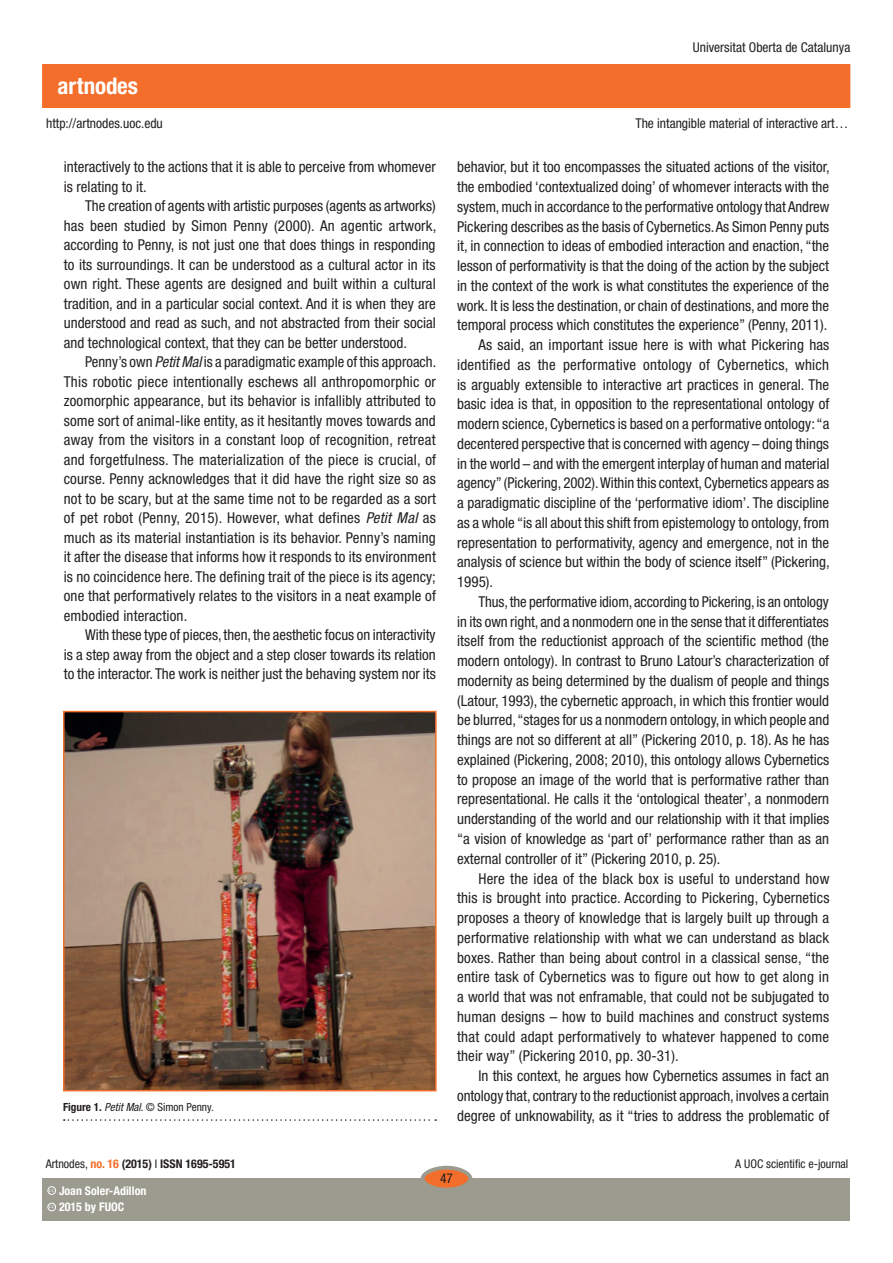
<style>
.page{position:relative;width:893px;height:1263px;background:#fff}
.page>*{position:absolute;margin:0;border:0;box-sizing:border-box;transform-origin:0 0}
.t1{font:700 condensed 22.95px "Helvetica Neue LT Std";color:#fff}
.t2{font:condensed 15px/19.5px "Helvetica Neue LT Std";color:#231f20;text-align:justify}
.t3{font:condensed 13.5px "Helvetica Neue LT Std";color:#231f20}
.t4{font:700 condensed 12px "Helvetica Neue LT Std";color:#231f20}
.t5{font:700 condensed 12px "Helvetica Neue LT Std";color:#fff}
.t6{font:condensed 12px "Helvetica Neue LT Std";color:#231f20}
.t7{font:condensed 11.25px "Helvetica Neue LT Std";color:#231f20}
.t8{font:600 3.9px "Adobe Caslon Pro";color:#fff}
.s1{font-style:italic}
.s2{font-weight:700}
.s3{font-weight:400}
.s4{color:#f36e2a}
</style>
<div class="page">
<div style="left:43px;top:65px;width:807px;height:42px;background:#f36e2a"></div>
<div style="left:43px;top:1178px;width:807px;height:42px;background:#9b9b90"></div>
<div style="left:422px;top:1168px;width:48px;height:21px;background:#f36e2a;border-radius:50%"></div>
<div style="left:421px;top:1166px;width:51px;height:25px;border:4px solid #9b9b90;border-radius:50%"></div>
<div style="left:48px;top:1186px;width:8px;height:8px;border:1px solid #fff;border-radius:50%"></div>
<div style="left:48px;top:1203px;width:8px;height:8px;border:1px solid #fff;border-radius:50%"></div>
<img style="left:66px;top:714px;width:368px;height:374px">
<div style="left:63px;top:711px;width:374px;height:380px;border:2px solid #f36e2a"></div>
<svg style="left:64px;top:1119px;width:372px;height:2px"></svg>
<h1 class="t1" style="left:58px;top:72px;width:82px">artnodes</h1>
<p class="t3" style="left:693px;top:40px;width:159px">Universitat Oberta de Catalunya</p>
<p class="t3" style="left:46px;top:115px;width:118px">http://artnodes.uoc.edu</p>
<p class="t3" style="left:635px;top:115px;width:214px">The intangible material of interactive art…</p>
<p class="t2" style="left:64px;top:157px;width:373px">interactively to the actions that it is able to perceive from whomever is relating to it.</p>
<p class="t2" style="left:64px;top:196px;width:374px;text-indent:21px">The creation of agents with artistic purposes (agents as artworks) has been studied by Simon Penny (2000). An agentic artwork, according to Penny, is not just one that does things in responding to its surroundings. It can be understood as a cultural actor in its own right. These agents are designed and built within a cultural tradition, and in a particular social context. And it is when they are understood and read as such, and not abstracted from their social and technological context, that they can be better understood.</p>
<p class="t2" style="left:64px;top:352px;width:374px;text-indent:21px">Penny’s own <span class="s1">Petit Mal</span> is a paradigmatic example of this approach.<br>This robotic piece intentionally eschews all anthropomorphic or zoomorphic appearance, but its behavior is infallibly attributed to some sort of animal-like entity, as it hesitantly moves towards and away from the visitors in a constant loop of recognition, retreat and forgetfulness. The materialization of the piece is crucial, of course. Penny acknowledges that it did have the right size so as not to be scary, but at the same time not to be regarded as a sort of pet robot (Penny, 2015). However, what defines <span class="s1">Petit Mal</span> as much as its material instantiation is its behavior. Penny’s naming it after the disease that informs how it responds to its environment is no coincidence here. The defining trait of the piece is its agency; one that performatively relates to the visitors in a neat example of embodied interaction.</p>
<p class="t2" style="left:64px;top:625px;width:374px;text-indent:21px">With these type of pieces, then, the aesthetic focus on interactivity is a step away from the object and a step closer towards its relation to the interactor. The work is neither just the behaving system nor its</p>
<p class="t7" style="left:63px;top:1100px;width:152px"><span class="s2">Figure 1.</span> <span class="s1">Petit Mal</span>. © Simon Penny.</p>
<p class="t2" style="left:457px;top:157px;width:374px">behavior, but it too encompasses the situated actions of the visitor,</p>
<p class="t2" style="left:457px;top:177px;width:374px">the embodied ‘contextualized doing’ of whomever interacts with the</p>
<p class="t2" style="left:457px;top:197px;width:374px">system, much in accordance to the performative ontology that Andrew</p>
<p class="t2" style="left:457px;top:216px;width:374px">Pickering describes as the basis of Cybernetics. As Simon Penny puts</p>
<p class="t2" style="left:457px;top:236px;width:374px">it, in connection to ideas of embodied interaction and enaction, “the</p>
<p class="t2" style="left:457px;top:256px;width:374px">lesson of performativity is that the doing of the action by the subject</p>
<p class="t2" style="left:457px;top:276px;width:374px">in the context of the work is what constitutes the experience of the</p>
<p class="t2" style="left:457px;top:295px;width:374px">work. It is less the destination, or chain of destinations, and more the</p>
<p class="t2" style="left:457px;top:315px;width:372px">temporal process which constitutes the experience” (Penny, 2011).</p>
<p class="t2" style="left:478px;top:335px;width:352px">As said, an important issue here is with what Pickering has</p>
<p class="t2" style="left:457px;top:355px;width:374px">identified as the performative ontology of Cybernetics, which</p>
<p class="t2" style="left:457px;top:374px;width:374px">is arguably extensible to interactive art practices in general. The</p>
<p class="t2" style="left:457px;top:394px;width:374px">basic idea is that, in opposition to the representational ontology of</p>
<p class="t2" style="left:457px;top:414px;width:374px">modern science, Cybernetics is based on a performative ontology: “a</p>
<p class="t2" style="left:457px;top:434px;width:373px">decentered perspective that is concerned with agency – doing things</p>
<p class="t2" style="left:457px;top:453px;width:374px">in the world – and with the emergent interplay of human and material</p>
<p class="t2" style="left:457px;top:473px;width:374px">agency” (Pickering, 2002). Within this context, Cybernetics appears as</p>
<p class="t2" style="left:457px;top:493px;width:374px">a paradigmatic discipline of the ‘performative idiom’. The discipline</p>
<p class="t2" style="left:457px;top:513px;width:374px">as a whole “is all about this shift from epistemology to ontology, from</p>
<p class="t2" style="left:457px;top:532px;width:374px">representation to performativity, agency and emergence, not in the</p>
<p class="t2" style="left:457px;top:552px;width:374px">analysis of science but within the body of science itself” (Pickering,</p>
<p class="t2" style="left:457px;top:572px;width:38px">1995).</p>
<p class="t2" style="left:478px;top:592px;width:352px">Thus, the performative idiom, according to Pickering, is an ontology</p>
<p class="t2" style="left:457px;top:611px;width:373px">in its own right, and a nonmodern one in the sense that it differentiates</p>
<p class="t2" style="left:457px;top:631px;width:373px">itself from the reductionist approach of the scientific method (the</p>
<p class="t2" style="left:457px;top:651px;width:374px">modern ontology). In contrast to Bruno Latour’s characterization of</p>
<p class="t2" style="left:457px;top:671px;width:374px">modernity as being determined by the dualism of people and things</p>
<p class="t2" style="left:457px;top:690px;width:374px">(Latour, 1993), the cybernetic approach, in which this frontier would</p>
<p class="t2" style="left:457px;top:710px;width:374px">be blurred, “stages for us a nonmodern ontology, in which people and</p>
<p class="t2" style="left:457px;top:730px;width:374px">things are not so different at all” (Pickering 2010, p. 18). As he has</p>
<p class="t2" style="left:457px;top:750px;width:374px">explained (Pickering, 2008; 2010), this ontology allows Cybernetics</p>
<p class="t2" style="left:457px;top:769px;width:373px">to propose an image of the world that is performative rather than</p>
<p class="t2" style="left:457px;top:789px;width:373px">representational. He calls it the ‘ontological theater’, a nonmodern</p>
<p class="t2" style="left:457px;top:809px;width:374px">understanding of the world and our relationship with it that implies</p>
<p class="t2" style="left:457px;top:829px;width:373px">“a vision of knowledge as ‘part of’ performance rather than as an</p>
<p class="t2" style="left:457px;top:848px;width:265px">external controller of it” (Pickering 2010, p. 25).</p>
<p class="t2" style="left:478px;top:868px;width:352px">Here the idea of the black box is useful to understand how</p>
<p class="t2" style="left:457px;top:888px;width:374px">this is brought into practice. According to Pickering, Cybernetics</p>
<p class="t2" style="left:457px;top:908px;width:374px">proposes a theory of knowledge that is largely built up through a</p>
<p class="t2" style="left:457px;top:928px;width:374px">performative relationship with what we can understand as black</p>
<p class="t2" style="left:457px;top:947px;width:374px">boxes. Rather than being about control in a classical sense, “the</p>
<p class="t2" style="left:457px;top:967px;width:373px">entire task of Cybernetics was to figure out how to get along in</p>
<p class="t2" style="left:457px;top:987px;width:374px">a world that was not enframable, that could not be subjugated to</p>
<p class="t2" style="left:457px;top:1007px;width:374px">human designs – how to build machines and construct systems</p>
<p class="t2" style="left:457px;top:1026px;width:374px">that could adapt performatively to whatever happened to come</p>
<p class="t2" style="left:457px;top:1046px;width:223px">their way” (Pickering 2010, pp. 30-31).</p>
<p class="t2" style="left:478px;top:1066px;width:352px">In this context, he argues how Cybernetics assumes in fact an</p>
<p class="t2" style="left:457px;top:1085px;width:373px">ontology that, contrary to the reductionist approach, involves a certain</p>
<p class="t2" style="left:457px;top:1105px;width:374px">degree of unknowability, as it “tries to address the problematic of</p>
<p class="t4" style="left:46px;top:1157px;width:192px"><span class="s3">Artnodes,</span> <span class="s4">no. 16</span> (2015) <span class="s3">I</span> ISSN 1695-5951</p>
<p class="t6" style="left:735px;top:1157px;width:115px">A UOC scientific e-journal</p>
<p class="t8" style="left:49px;top:1188px;width:7px">CC</p>
<p class="t5" style="left:59px;top:1183px;width:89px">Joan Soler-Adillon</p>
<p class="t8" style="left:49px;top:1205px;width:7px">CC</p>
<p class="t5" style="left:59px;top:1200px;width:67px">2015 by FUOC</p>
<p class="t3" style="left:440px;top:1171px;width:14px">47</p>
</div>
